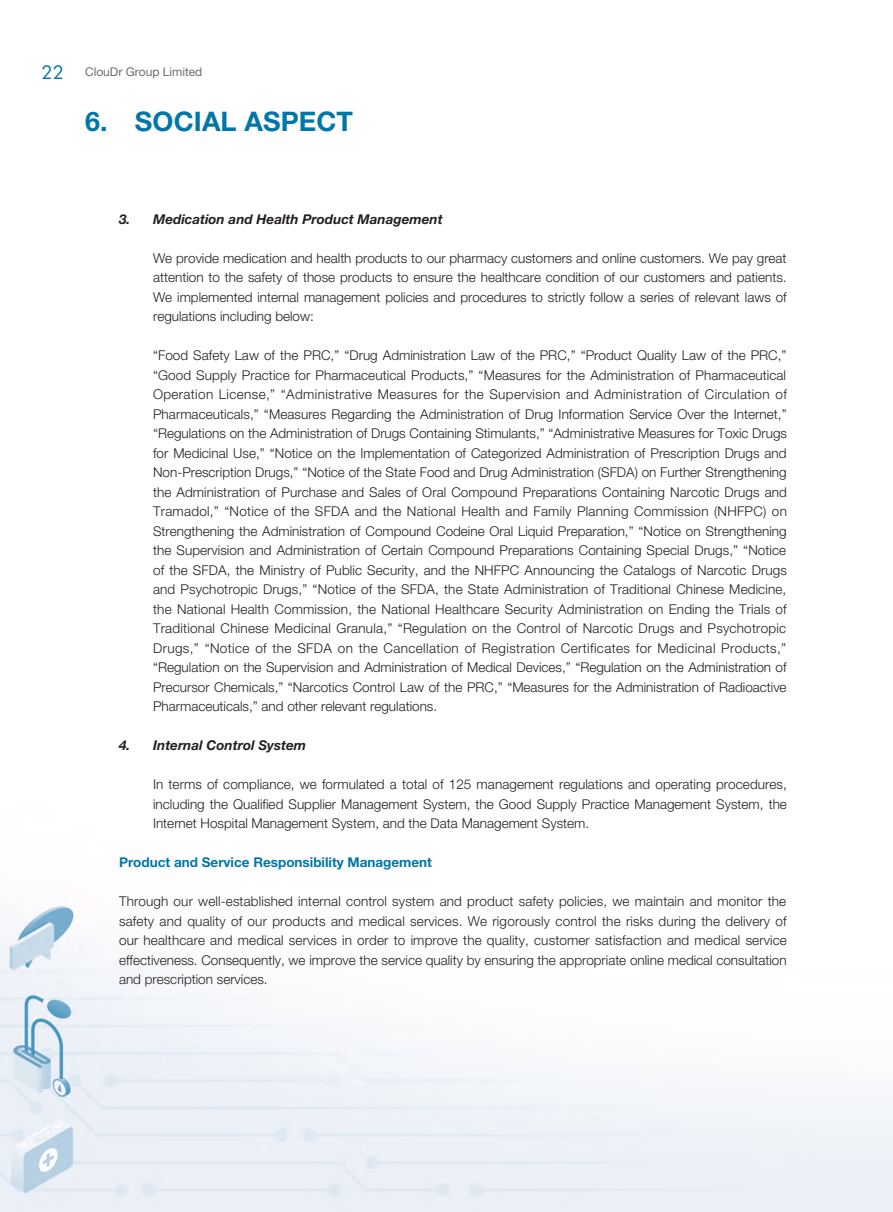
<style>
.page{position:relative;width:893px;height:1212px;background:#fff}
.page>*{position:absolute;margin:0;border:0;box-sizing:border-box;transform-origin:0 0}
.t1{font:700 27px "Helvetica Neue LT Std";letter-spacing:.005em;color:#0076a9}
._00_txt{font:300 13.5px/19.5px "Helvetica Neue LT Std";color:#231f20;text-align:justify}
._03_H3{font:italic 700 13.5px "Helvetica Neue LT Std";color:#231f20}
._02_H2{font:700 13.5px "Helvetica Neue LT Std";color:#0076a9}
.t2{font:12px "Helvetica Neue LT Std";color:#6c6d70}
.s1{font-family:"Futura Std";font-size:18px;color:#0076a9}
</style>
<div class="page">
<img style="left:0;top:906px;width:893px;height:306px">
<p class="t2" style="left:42px;top:64px;width:162px"><span class="s1">22</span> ClouDr Group Limited</p>
<h1 class="t1" style="left:85px;top:105px;width:270px">6. SOCIAL ASPECT</h1>
<p class="_03_H3" style="left:119px;top:211px;width:325px">3. Medication and Health Product Management</p>
<p class="_00_txt" style="left:153px;top:248px;width:635px;text-align:left">We provide medication and health products to our pharmacy customers and online customers. We pay great attention to the safety of those products to ensure the healthcare condition of our customers and patients.<br>We implemented internal management policies and procedures to strictly follow a series of relevant laws of regulations including below:</p>
<p class="_00_txt" style="left:153px;top:345px;width:635px">“Food Safety Law of the PRC,” “Drug Administration Law of the PRC,” “Product Quality Law of the PRC,” “Good Supply Practice for Pharmaceutical Products,” “Measures for the Administration of Pharmaceutical Operation License,” “Administrative Measures for the Supervision and Administration of Circulation of Pharmaceuticals,” “Measures Regarding the Administration of Drug Information Service Over the Internet,” “Regulations on the Administration of Drugs Containing Stimulants,” “Administrative Measures for Toxic Drugs for Medicinal Use,” “Notice on the Implementation of Categorized Administration of Prescription Drugs and Non-Prescription Drugs,” “Notice of the State Food and Drug Administration (SFDA) on Further Strengthening the Administration of Purchase and Sales of Oral Compound Preparations Containing Narcotic Drugs and Tramadol,” “Notice of the SFDA and the National Health and Family Planning Commission (NHFPC) on Strengthening the Administration of Compound Codeine Oral Liquid Preparation,” “Notice on Strengthening the Supervision and Administration of Certain Compound Preparations Containing Special Drugs,” “Notice of the SFDA, the Ministry of Public Security, and the NHFPC Announcing the Catalogs of Narcotic Drugs and Psychotropic Drugs,” “Notice of the SFDA, the State Administration of Traditional Chinese Medicine, the National Health Commission, the National Healthcare Security Administration on Ending the Trials of Traditional Chinese Medicinal Granula,” “Regulation on the Control of Narcotic Drugs and Psychotropic Drugs,” “Notice of the SFDA on the Cancellation of Registration Certificates for Medicinal Products,” “Regulation on the Supervision and Administration of Medical Devices,” “Regulation on the Administration of Precursor Chemicals,” “Narcotics Control Law of the PRC,” “Measures for the Administration of Radioactive Pharmaceuticals,” and other relevant regulations.</p>
<p class="_03_H3" style="left:119px;top:737px;width:189px">4. Internal Control System</p>
<p class="_00_txt" style="left:153px;top:774px;width:635px">In terms of compliance, we formulated a total of 125 management regulations and operating procedures, including the Qualified Supplier Management System, the Good Supply Practice Management System, the Internet Hospital Management System, and the Data Management System.</p>
<p class="_02_H2" style="left:119px;top:854px;width:314px">Product and Service Responsibility Management</p>
<p class="_00_txt" style="left:119px;top:891px;width:669px">Through our well-established internal control system and product safety policies, we maintain and monitor the safety and quality of our products and medical services. We rigorously control the risks during the delivery of our healthcare and medical services in order to improve the quality, customer satisfaction and medical service effectiveness. Consequently, we improve the service quality by ensuring the appropriate online medical consultation and prescription services.</p>
</div>
